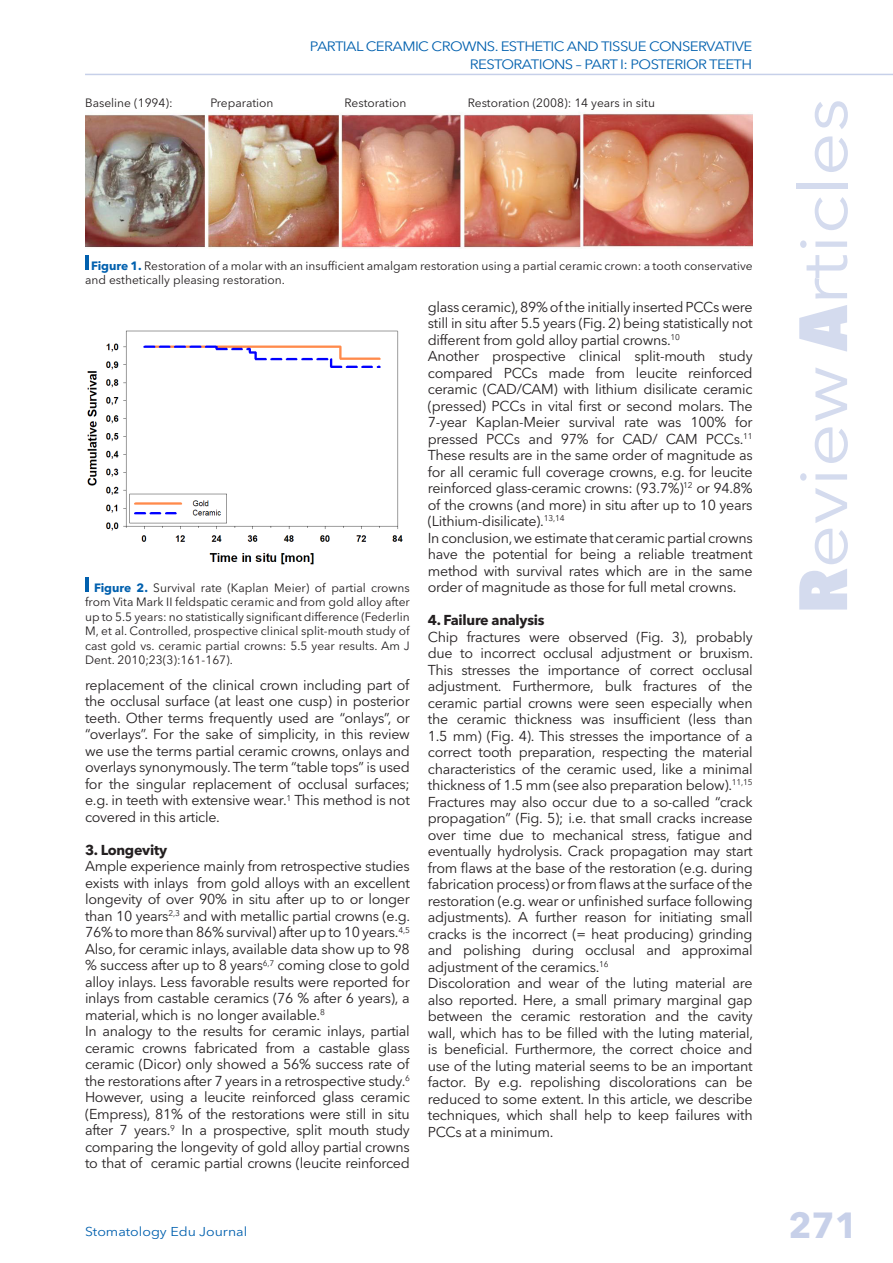
<style>
.page{position:relative;width:893px;height:1263px;background:#fff}
.page>*{position:absolute;margin:0;border:0;box-sizing:border-box;transform-origin:0 0}
.t1{font:67.5px "Avenir Next LT Pro";color:#d4dbee;scale:1.15 1}
.t2{font:700 36px "Avenir Next LT Pro";color:#c7d0e9}
.Text_plain{font:14.25px/16.5px "Avenir Next LT Pro";letter-spacing:-.02em;color:#231f20;text-align:justify}
.Text_plain-2{font:700 14.25px "Avenir Next LT Pro";letter-spacing:-.02em;color:#231f20}
.t3{font:13.5px "Avenir Next LT Pro";letter-spacing:-.04em;color:#0160ae;scale:1.11 1}
.t4{font:12.75px "Avenir Next LT Pro";color:#0160ae;scale:1.11 1}
.Text_plain-3{font:12px/14.4px "Avenir Next LT Pro";color:#231f20}
.s1{font-weight:700;color:#0160ae}
.s2{font-weight:800;font-stretch:condensed}
</style>
<div class="page">
<hr style="left:85px;top:74px;width:808px;height:1px;background:#c7d0e9">
<hr style="left:85px;top:255px;width:4px;height:14px;background:#0160ae">
<img style="left:85px;top:112px;width:668px;height:137px">
<img style="left:87px;top:330px;width:316px;height:235px">
<hr style="left:85px;top:578px;width:4px;height:14px;background:#0160ae">
<p class="t3" style="left:310px;top:38px;width:400px">PARTIAL CERAMIC CROWNS. ESTHETIC AND TISSUE CONSERVATIVE</p>
<p class="t3" style="left:470px;top:56px;width:256px">RESTORATIONS – PART I: POSTERIOR TEETH</p>
<p class="Text_plain-3" style="left:85px;top:95px;width:89px">Baseline (1994):</p>
<p class="Text_plain-3" style="left:210px;top:95px;width:64px">Preparation</p>
<p class="Text_plain-3" style="left:344px;top:95px;width:63px">Restoration</p>
<p class="Text_plain-3" style="left:468px;top:95px;width:189px">Restoration (2008): 14 years in situ</p>
<p class="Text_plain-3" style="left:85px;top:258px;width:669px;text-indent:6px"><span class="s1">Figure 1.</span> Restoration of a molar with an insufficient amalgam restoration using a partial ceramic crown: a tooth conservative and esthetically pleasing restoration.</p>
<p class="Text_plain-3" style="left:85px;top:580px;width:326px;text-align:justify;text-indent:9px"><span class="s1">Figure 2.</span> Survival rate (Kaplan Meier) of partial crowns from Vita Mark II feldspatic ceramic and from gold alloy after up to 5.5 years: no statistically significant difference (Federlin M, et al. Controlled, prospective clinical split-mouth study of cast gold vs. ceramic partial crowns: 5.5 year results. Am J Dent. 2010;23(3):161-167).</p>
<p class="Text_plain" style="left:85px;top:676px;width:326px">replacement of the clinical crown including part of the occlusal surface (at least one cusp) in posterior teeth. Other terms frequently used are “onlays”, or “overlays”. For the sake of simplicity, in this review we use the terms partial ceramic crowns, onlays and overlays synonymously. The term “table tops” is used for the singular replacement of occlusal surfaces; e.g. in teeth with extensive wear.<sup>1</sup> This method is not covered in this article.</p>
<p class="Text_plain-2" style="left:85px;top:841px;width:84px">3. Longevity</p>
<p class="Text_plain" style="left:85px;top:858px;width:327px">Ample experience mainly from retrospective studies exists with inlays from gold alloys with an excellent longevity of over 90% in situ after up to or longer than 10 years<sup>2,3</sup> and with metallic partial crowns (e.g.<br>76% to more than 86% survival) after up to 10 years.<sup>4,5<br></sup>Also, for ceramic inlays, available data show up to 98 % success after up to 8 years<sup>6,7</sup> coming close to gold alloy inlays. Less favorable results were reported for inlays from castable ceramics (76 % after 6 years), a material, which is no longer available.<sup>8</sup></p>
<p class="Text_plain" style="left:85px;top:1023px;width:326px">In analogy to the results for ceramic inlays, partial ceramic crowns fabricated from a castable glass ceramic (Dicor) only showed a 56% success rate of the restorations after 7 years in a retrospective study.<sup>6<br></sup>However, using a leucite reinforced glass ceramic (Empress), 81% of the restorations were still in situ after 7 years.<sup>9</sup> In a prospective, split mouth study comparing the longevity of gold alloy partial crowns to that of ceramic partial crowns (leucite reinforced</p>
<p class="Text_plain" style="left:428px;top:298px;width:326px">glass ceramic), 89% of the initially inserted PCCs were still in situ after 5.5 years (Fig. 2) being statistically not different from gold alloy partial crowns.<sup>10</sup></p>
<p class="Text_plain" style="left:428px;top:348px;width:326px">Another prospective clinical split-mouth study compared PCCs made from leucite reinforced ceramic (CAD/CAM) with lithium disilicate ceramic (pressed) PCCs in vital first or second molars. The 7-year Kaplan-Meier survival rate was 100% for pressed PCCs and 97% for CAD/ CAM PCCs.<sup>11<br></sup>These results are in the same order of magnitude as for all ceramic full coverage crowns, e.g. for leucite reinforced glass-ceramic crowns: (93.7%)<sup>12</sup> or 94.8% of the crowns (and more) in situ after up to 10 years (Lithium-disilicate).<sup>13,14</sup></p>
<p class="Text_plain" style="left:428px;top:529px;width:326px">In conclusion, we estimate that ceramic partial crowns have the potential for being a reliable treatment method with survival rates which are in the same order of magnitude as those for full metal crowns.</p>
<p class="Text_plain-2" style="left:428px;top:611px;width:118px">4. Failure analysis</p>
<p class="Text_plain" style="left:428px;top:628px;width:327px">Chip fractures were observed (Fig. 3), probably due to incorrect occlusal adjustment or bruxism.<br>This stresses the importance of correct occlusal adjustment. Furthermore, bulk fractures of the ceramic partial crowns were seen especially when the ceramic thickness was insufficient (less than 1.5 mm) (Fig. 4). This stresses the importance of a correct tooth preparation, respecting the material characteristics of the ceramic used, like a minimal thickness of 1.5 mm (see also preparation below).<sup>11,15</sup></p>
<p class="Text_plain" style="left:428px;top:793px;width:326px">Fractures may also occur due to a so-called “crack propagation” (Fig. 5); i.e. that small cracks increase over time due to mechanical stress, fatigue and eventually hydrolysis. Crack propagation may start from flaws at the base of the restoration (e.g. during fabrication process) or from flaws at the surface of the restoration (e.g. wear or unfinished surface following adjustments). A further reason for initiating small cracks is the incorrect (= heat producing) grinding and polishing during occlusal and approximal adjustment of the ceramics.<sup>16</sup></p>
<p class="Text_plain" style="left:428px;top:975px;width:327px">Discoloration and wear of the luting material are also reported. Here, a small primary marginal gap between the ceramic restoration and the cavity wall, which has to be filled with the luting material, is beneficial. Furthermore, the correct choice and use of the luting material seems to be an important factor. By e.g. repolishing discolorations can be reduced to some extent. In this article, we describe techniques, which shall help to keep failures with PCCs at a minimum.</p>
<p class="t4" style="left:85px;top:1223px;width:148px">Stomatology Edu Journal</p>
<p class="t1" style="left:783px;top:614px;width:450px;rotate:-90deg"><span class="s2">R</span>eview <span class="s2">A</span>rticles</p>
<h2 class="t2" style="left:788px;top:1204px;width:71px">271</h2>
</div>
